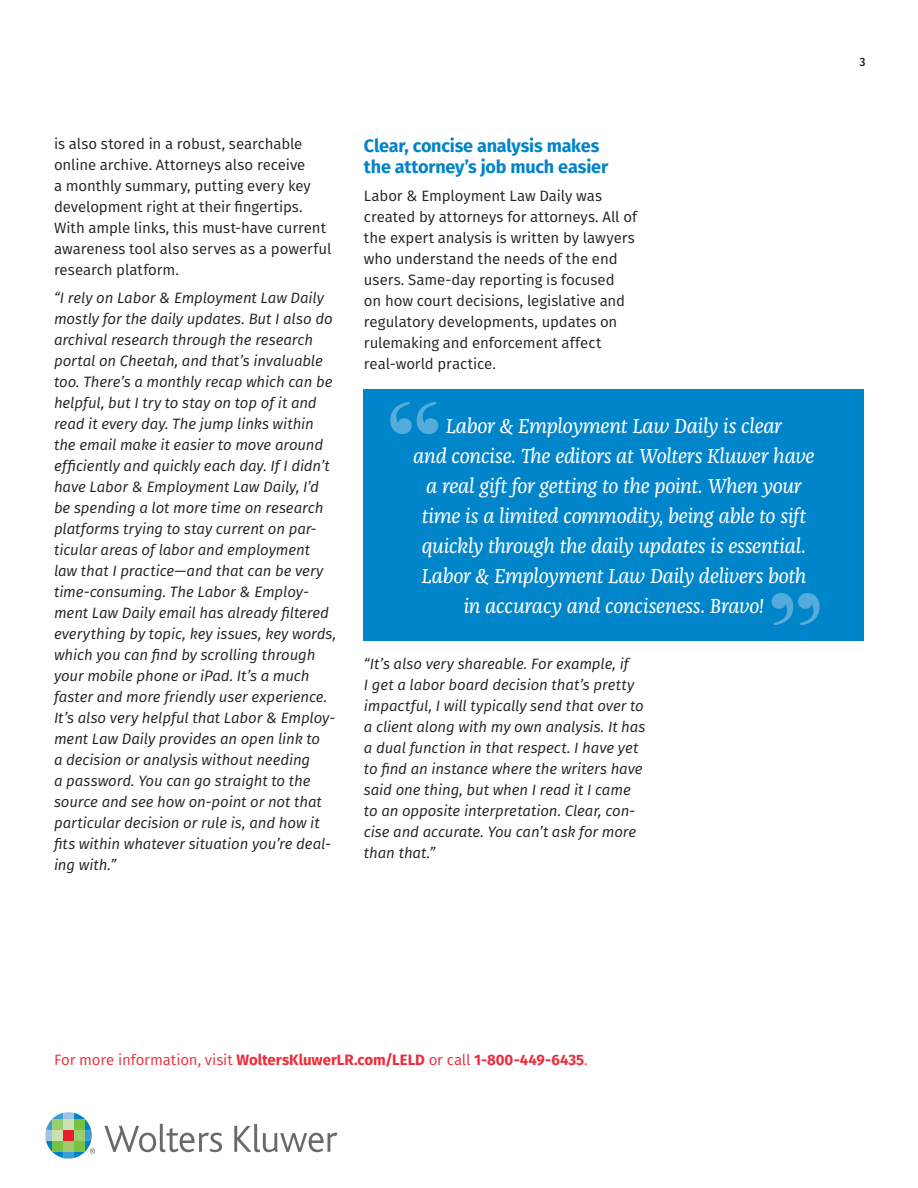
<style>
.page{position:relative;width:918px;height:1188px;background:#fff}
.page>*{position:absolute;margin:0;border:0;box-sizing:border-box;transform-origin:0 0}
.t1{font:144px "Bodoni Svty Two ITCTT";color:#fff}
.t2{font:italic 21px/30px "Franziska Pro";letter-spacing:-.015em;color:#fff;text-align:center;scale:.96 1}
.t3{font:700 18px/21px "Fira Sans";letter-spacing:-.01em;color:#0084ca}
.t4{font:italic 15px/21px "Fira Sans";letter-spacing:-.005em;color:#231f20}
.t5{font:15px/21px "Fira Sans";letter-spacing:-.005em;color:#231f20}
.t6{font:700 15px "Fira Sans";letter-spacing:-.005em;color:#ee2c3b}
.t7{font:500 12px "Fira Sans";color:#231f20}
.s1{font-weight:400}
</style>
<div class="page">
<svg style="left:104px;top:1124px;width:118px;height:28px"></svg>
<svg style="left:234px;top:1124px;width:104px;height:28px"></svg>
<svg style="left:45px;top:1112px;width:50px;height:47px"></svg>
<div style="left:364px;top:389px;width:500px;height:252px;background:#0084ca"></div>
<p class="t5" style="left:54px;top:133px;width:279px">is also stored in a robust, searchable online archive. Attorneys also receive<br>a monthly summary, putting every key development right at their fingertips.<br>With ample links, this must-have current awareness tool also serves as a powerful research platform.</p>
<p class="t4" style="left:54px;top:287px;width:284px">“I rely on Labor &amp; Employment Law Daily mostly for the daily updates. But I also do archival research through the research portal on Cheetah, and that’s invaluable too. There’s a monthly recap which can be helpful, but I try to stay on top of it and read it every day. The jump links within the email make it easier to move around efficiently and quickly each day. If I didn’t have Labor &amp; Employment Law Daily, I’d be spending a lot more time on research platforms trying to stay current on par&shy;ticular areas of labor and employment law that I practice—and that can be very time-consuming. The Labor &amp; Employ&shy;ment Law Daily email has already filtered everything by topic, key issues, key words, which you can find by scrolling through your mobile phone or iPad. It’s a much faster and more friendly user experience.<br>It’s also very helpful that Labor &amp; Employ&shy;ment Law Daily provides an open link to<br>a decision or analysis without needing<br>a password. You can go straight to the source and see how on-point or not that particular decision or rule is, and how it fits within whatever situation you’re deal&shy;ing with.”</p>
<p class="t3" style="left:364px;top:134px;width:246px">Clear, concise analysis makes the attorney’s job much easier</p>
<p class="t5" style="left:364px;top:185px;width:275px">Labor &amp; Employment Law Daily was created by attorneys for attorneys. All of the expert analysis is written by lawyers who understand the needs of the end users. Same-day reporting is focused<br>on how court decisions, legislative and regulatory developments, updates on rulemaking and enforcement affect real-world practice.</p>
<h1 class="t1" style="left:382px;top:337px;width:66px">“</h1>
<p class="t2" style="left:413px;top:411px;width:420px">Labor &amp; Employment Law Daily is clear<br>and concise. The editors at Wolters Kluwer have a real gift for getting to the point. When your time is a limited commodity, being able to sift quickly through the daily updates is essential.<br>Labor &amp; Employment Law Daily delivers both in accuracy and conciseness. Bravo!</p>
<h1 class="t1" style="left:828px;top:690px;width:66px;rotate:-180deg">“</h1>
<p class="t4" style="left:364px;top:653px;width:283px">“It’s also very shareable. For example, if<br>I get a labor board decision that’s pretty impactful, I will typically send that over to a client along with my own analysis. It has a dual function in that respect. I have yet to find an instance where the writers have said one thing, but when I read it I came to an opposite interpretation. Clear, con&shy;cise and accurate. You can’t ask for more than that.”</p>
<p class="t7" style="left:859px;top:53px;width:8px">3</p>
<p class="t6" style="left:54px;top:1047px;width:535px"><span class="s1">For more information, visit</span> WoltersKluwerLR.com/LELD <span class="s1">or call</span> 1-800-449-6435<span class="s1">.</span></p>
</div>
